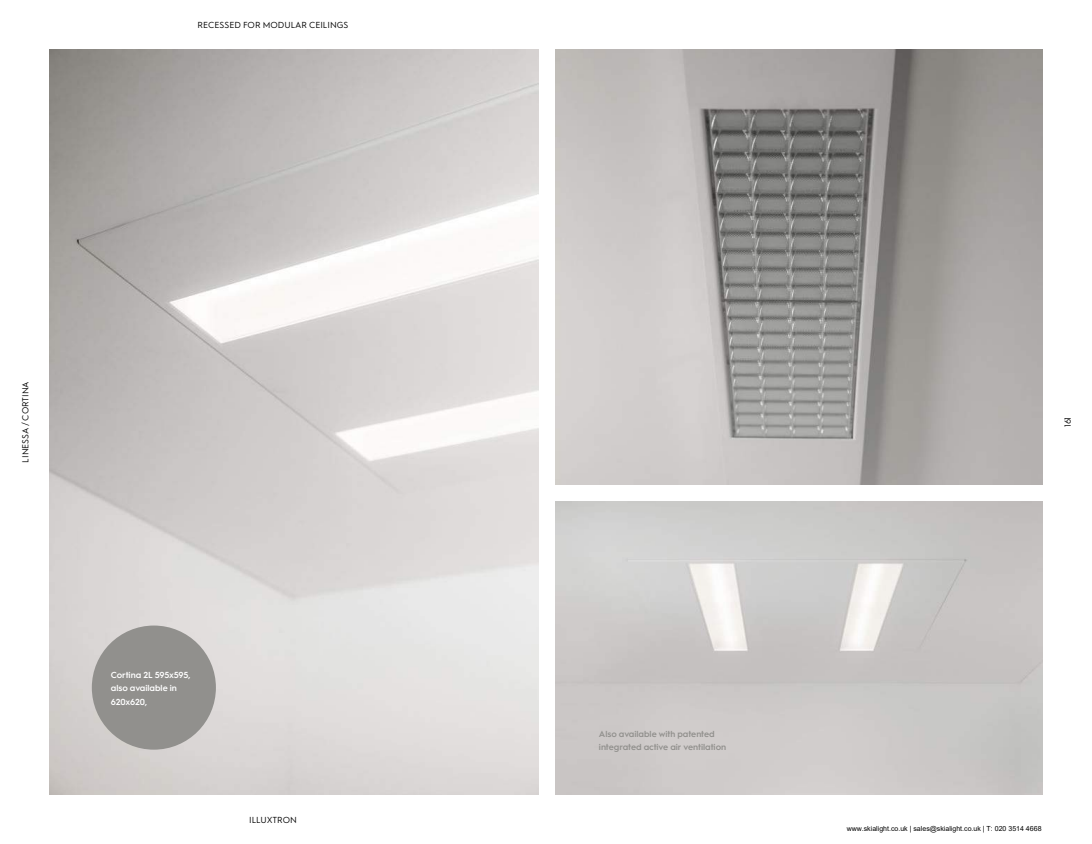
<style>
.page{position:relative;width:1092px;height:844px;background:#fff}
.page>*{position:absolute;margin:0;border:0;box-sizing:border-box;transform-origin:0 0}
.t1{font:600 8.75px/13.1px "Hurme Geometric Sans 1";letter-spacing:-.01em;color:#91908d}
.t2{font:8.75px "Hurme Geometric Sans 1";color:#000}
.t3{font:600 8.75px/13.1px "Hurme Geometric Sans 1";letter-spacing:-.01em;color:#fff}
.t4{font:7px "Arial";color:#000}
</style>
<div class="page">
<img style="left:50px;top:50px;width:488px;height:744px">
<img style="left:556px;top:50px;width:486px;height:434px">
<img style="left:556px;top:501px;width:486px;height:293px">
<div style="left:92px;top:625px;width:124px;height:124px;background:#91908d;border-radius:50%"></div>
<p class="t2" style="left:198px;top:19px;width:152px">RECESSED FOR MODULAR CEILINGS</p>
<p class="t2" style="left:19px;top:462px;width:83px;rotate:-90deg">LINESSA / CORTINA</p>
<p class="t3" style="left:111px;top:667px;width:81px">Cortina 2L 595x595, also available in<br>620x620,</p>
<p class="t2" style="left:249px;top:813px;width:49px">ILLUXTRON</p>
<p class="t2" style="left:1061px;top:427px;width:12px;rotate:-90deg">161</p>
<p class="t1" style="left:599px;top:726px;width:129px">Also available with patented integrated active air ventilation</p>
<p class="t4" style="left:846px;top:823px;width:196px">www.skialight.co.uk | sales@skialight.co.uk | T: 020 3514 4668</p>
</div>
